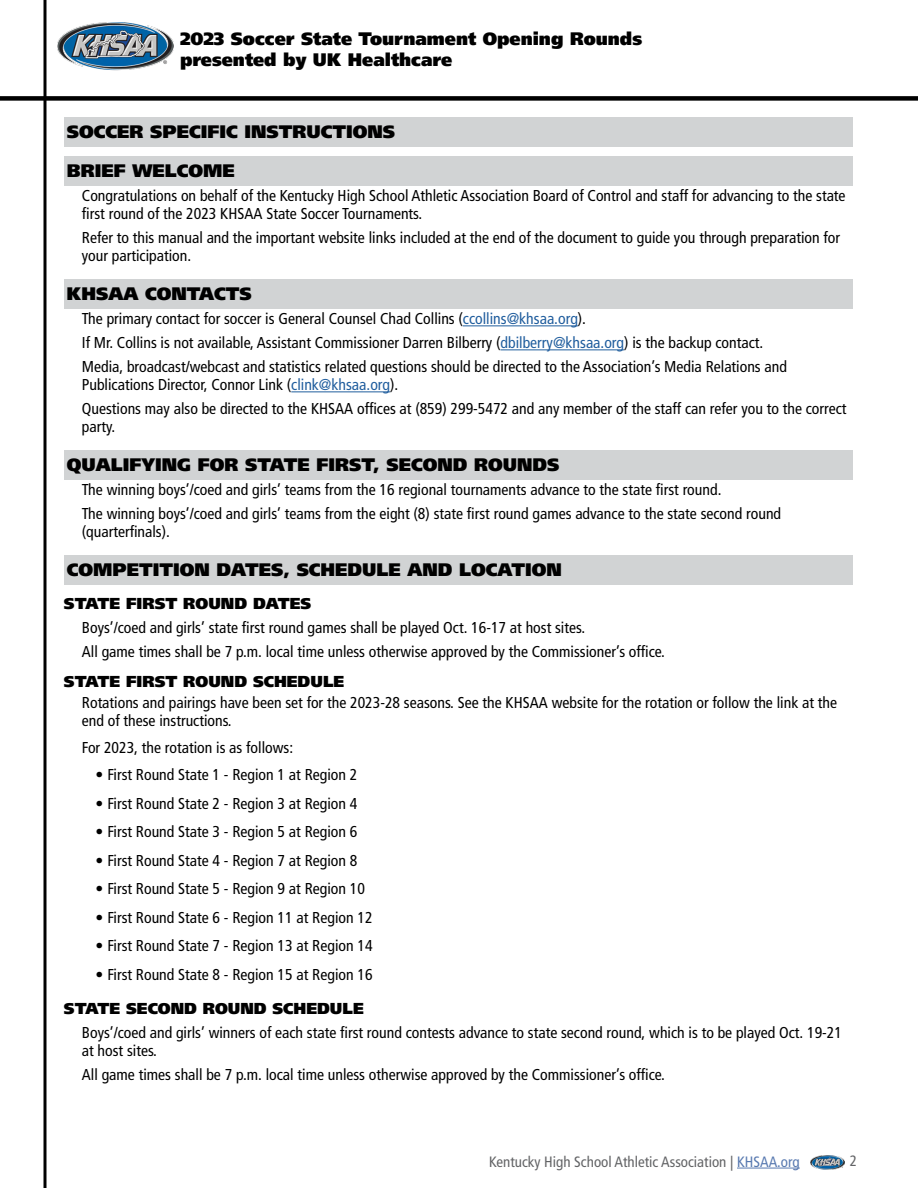
<style>
.page{position:relative;width:918px;height:1188px;background:#fff}
.page>*{position:absolute;margin:0;border:0;box-sizing:border-box;transform-origin:0 0}
.t1{font:900 18px/21.6px "Frutiger LT";color:#000}
.t2{font:condensed 15.75px/24px "Frutiger LT";color:#000}
.t3{font:900 15.75px "Frutiger LT";color:#000}
.t4{font:condensed 15px "Frutiger LT";color:#636466}
.s1{color:#215e9e}
.s2{color:#5879b0}
</style>
<div class="page">
<div style="left:0;top:96px;width:918px;height:5px;background:#000"></div>
<hr style="left:44px;top:0;width:2px;height:1188px;background:#000">
<img style="left:811px;top:1155px;width:33px;height:14px">
<hr style="left:737px;top:1168px;width:63px;height:1px;background:#5879b0">
<img style="left:57px;top:22px;width:117px;height:49px">
<div style="left:64px;top:117px;width:788px;height:30px;background:#d1d3d4"></div>
<div style="left:64px;top:156px;width:788px;height:30px;background:#d1d3d4"></div>
<div style="left:64px;top:279px;width:788px;height:30px;background:#d1d3d4"></div>
<hr style="left:463px;top:325px;width:115px;height:1px;background:#215e9e">
<hr style="left:501px;top:349px;width:123px;height:1px;background:#215e9e">
<hr style="left:291px;top:391px;width:99px;height:1px;background:#215e9e">
<div style="left:64px;top:450px;width:788px;height:30px;background:#d1d3d4"></div>
<div style="left:64px;top:555px;width:788px;height:30px;background:#d1d3d4"></div>
<p class="t1" style="left:180px;top:27px;width:464px">2023 Soccer State Tournament Opening Rounds presented by UK Healthcare</p>
<p class="t1" style="left:67px;top:112px;width:330px;line-height:39px">SOCCER SPECIFIC INSTRUCTIONS<br>BRIEF WELCOME</p>
<p class="t2" style="left:82px;top:187px;width:765px;line-height:18px">Congratulations on behalf of the Kentucky High School Athletic Association Board of Control and staff for advancing to the state first round of the 2023 KHSAA State Soccer Tournaments.</p>
<p class="t2" style="left:82px;top:229px;width:760px;line-height:18px">Refer to this manual and the important website links included at the end of the document to guide you through preparation for your participation.</p>
<p class="t1" style="left:67px;top:283px;width:187px">KHSAA CONTACTS</p>
<p class="t2" style="left:82px;top:307px;width:707px">The primary contact for soccer is General Counsel Chad Collins (<span class="s1">ccollins@khsaa.org</span>).<br>If Mr. Collins is not available, Assistant Commissioner Darren Bilberry (<span class="s1">dbilberry@khsaa.org</span>) is the backup contact.<br>Media, broadcast/webcast and statistics related questions should be directed to the Association’s Media Relations and</p>
<p class="t2" style="left:82px;top:373px;width:766px">Publications Director, Connor Link (<span class="s1">clink@khsaa.org</span>).<br>Questions may also be directed to the KHSAA offices at (859) 299-5472 and any member of the staff can refer you to the correct</p>
<p class="t2" style="left:82px;top:415px;width:35px">party.</p>
<p class="t1" style="left:67px;top:454px;width:494px">QUALIFYING FOR STATE FIRST, SECOND ROUNDS</p>
<p class="t2" style="left:82px;top:478px;width:701px">The winning boys’/coed and girls’ teams from the 16 regional tournaments advance to the state first round.<br>The winning boys’/coed and girls’ teams from the eight (8) state first round games advance to the state second round</p>
<p class="t2" style="left:82px;top:520px;width:90px">(quarterfinals).</p>
<p class="t1" style="left:67px;top:559px;width:496px">COMPETITION DATES, SCHEDULE AND LOCATION</p>
<p class="t3" style="left:64px;top:594px;width:249px">STATE FIRST ROUND DATES</p>
<p class="t2" style="left:82px;top:616px;width:585px">Boys’/coed and girls’ state first round games shall be played Oct. 16-17 at host sites.<br>All game times shall be 7 p.m. local time unless otherwise approved by the Commissioner’s office.</p>
<p class="t3" style="left:64px;top:672px;width:282px">STATE FIRST ROUND SCHEDULE</p>
<p class="t2" style="left:82px;top:694px;width:757px;line-height:18px">Rotations and pairings have been set for the 2023-28 seasons. See the KHSAA website for the rotation or follow the link at the end of these instructions.</p>
<p class="t2" style="left:82px;top:736px;width:213px">For 2023, the rotation is as follows:</p>
<p class="t2" style="left:95px;top:763px;width:264px">• First Round State 1 - Region 1 at Region 2</p>
<p class="t2" style="left:95px;top:791px;width:264px">• First Round State 2 - Region 3 at Region 4</p>
<p class="t2" style="left:95px;top:820px;width:264px">• First Round State 3 - Region 5 at Region 6</p>
<p class="t2" style="left:95px;top:848px;width:264px">• First Round State 4 - Region 7 at Region 8</p>
<p class="t2" style="left:95px;top:877px;width:271px">• First Round State 5 - Region 9 at Region 10</p>
<p class="t2" style="left:95px;top:905px;width:279px">• First Round State 6 - Region 11 at Region 12</p>
<p class="t2" style="left:95px;top:934px;width:279px">• First Round State 7 - Region 13 at Region 14</p>
<p class="t2" style="left:95px;top:963px;width:279px">• First Round State 8 - Region 15 at Region 16</p>
<p class="t3" style="left:64px;top:999px;width:301px">STATE SECOND ROUND SCHEDULE</p>
<p class="t2" style="left:82px;top:1024px;width:762px;line-height:18px">Boys’/coed and girls’ winners of each state first round contests advance to state second round, which is to be played Oct. 19-21 at host sites.</p>
<p class="t2" style="left:82px;top:1063px;width:585px">All game times shall be 7 p.m. local time unless otherwise approved by the Commissioner’s office.</p>
<p class="t4" style="left:489px;top:1153px;width:312px">Kentucky High School Athletic Association | <span class="s2">KHSAA.org</span></p>
<p class="t4" style="left:850px;top:1152px;width:9px">2</p>
</div>
